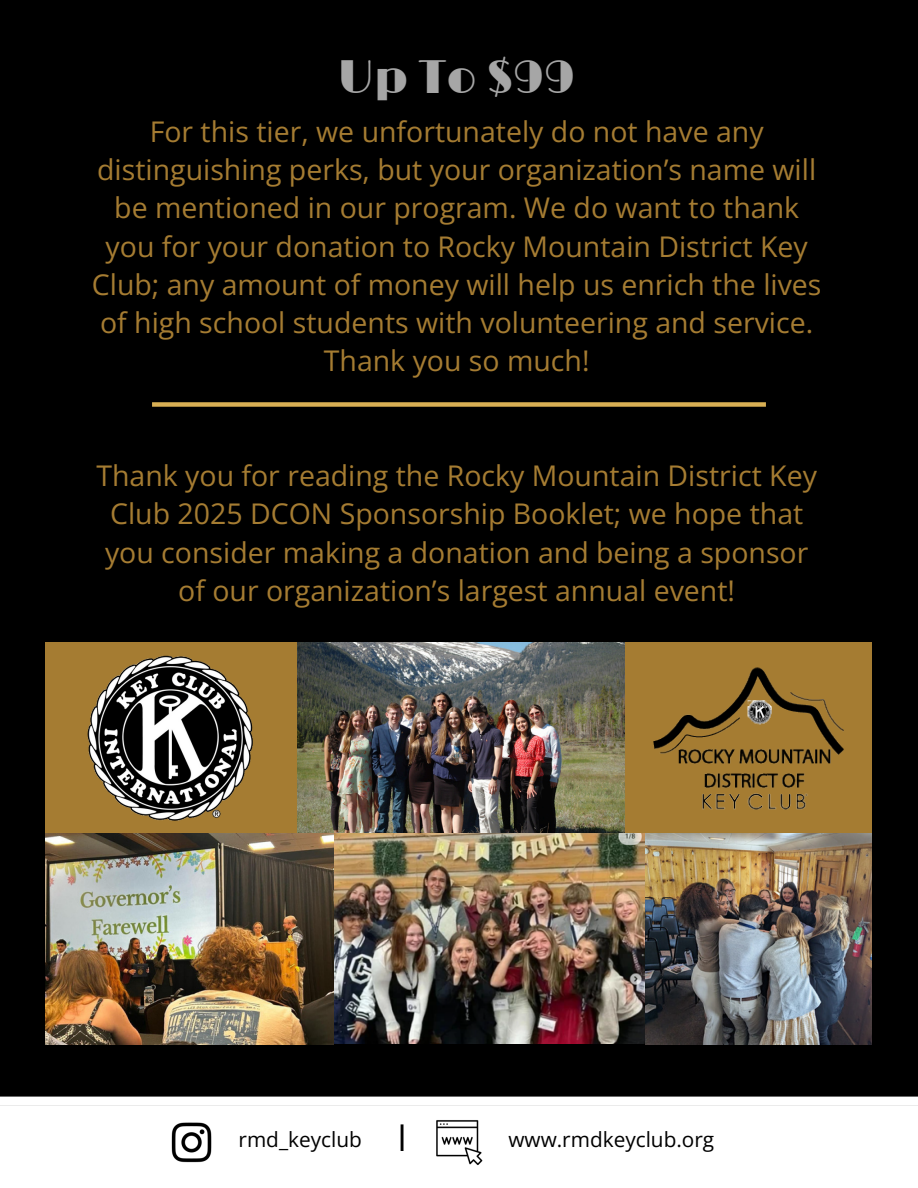
<style>
.page{position:relative;width:918px;height:1188px;background:#fff}
.page>*{position:absolute;margin:0;border:0;box-sizing:border-box;transform-origin:0 0}
.t1{font:46.65px "Limelight";color:#a6a6a6}
.t2{font:34.65px "Open Sans";color:#000}
.t3{font:28.5px/38.2px "Open Sans";color:#a57c32;text-align:center}
.t4{font:20.85px "Open Sans";color:#000}
</style>
<div class="page">
<img style="left:0;top:0;width:918px;height:1166px">
<div style="left:152px;top:402px;width:614px;height:5px;background:#d8af54"></div>
<img style="left:46px;top:833px;width:826px;height:211px">
<img style="left:297px;top:643px;width:329px;height:190px">
<div style="left:626px;top:643px;width:246px;height:190px;background:#a57c32"></div>
<img style="left:653px;top:667px;width:191px;height:143px">
<div style="left:46px;top:643px;width:251px;height:190px;background:#a57c32"></div>
<img style="left:87px;top:655px;width:166px;height:166px">
<h1 class="t1" style="left:338px;top:51px;width:239px">Up To $99</h1>
<h1 class="t3" style="left:92px;top:112px;width:731px">For this tier, we unfortunately do not have any distinguishing perks, but your organization’s name will be mentioned in our program. We do want to thank you for your donation to Rocky Mountain District Key Club; any amount of money will help us enrich the lives of high school students with volunteering and service.<br>Thank you so much!</h1>
<h1 class="t3" style="left:96px;top:456px;width:722px">Thank you for reading the Rocky Mountain District Key Club 2025 DCON Sponsorship Booklet; we hope that you consider making a donation and being a sponsor of our organization’s largest annual event!</h1>
<p class="t4" style="left:239px;top:1125px;width:125px">rmd_keyclub</p>
<p class="t2" style="left:398px;top:1114px;width:10px">l</p>
<p class="t4" style="left:509px;top:1125px;width:207px">www.rmdkeyclub.org</p>
</div>
